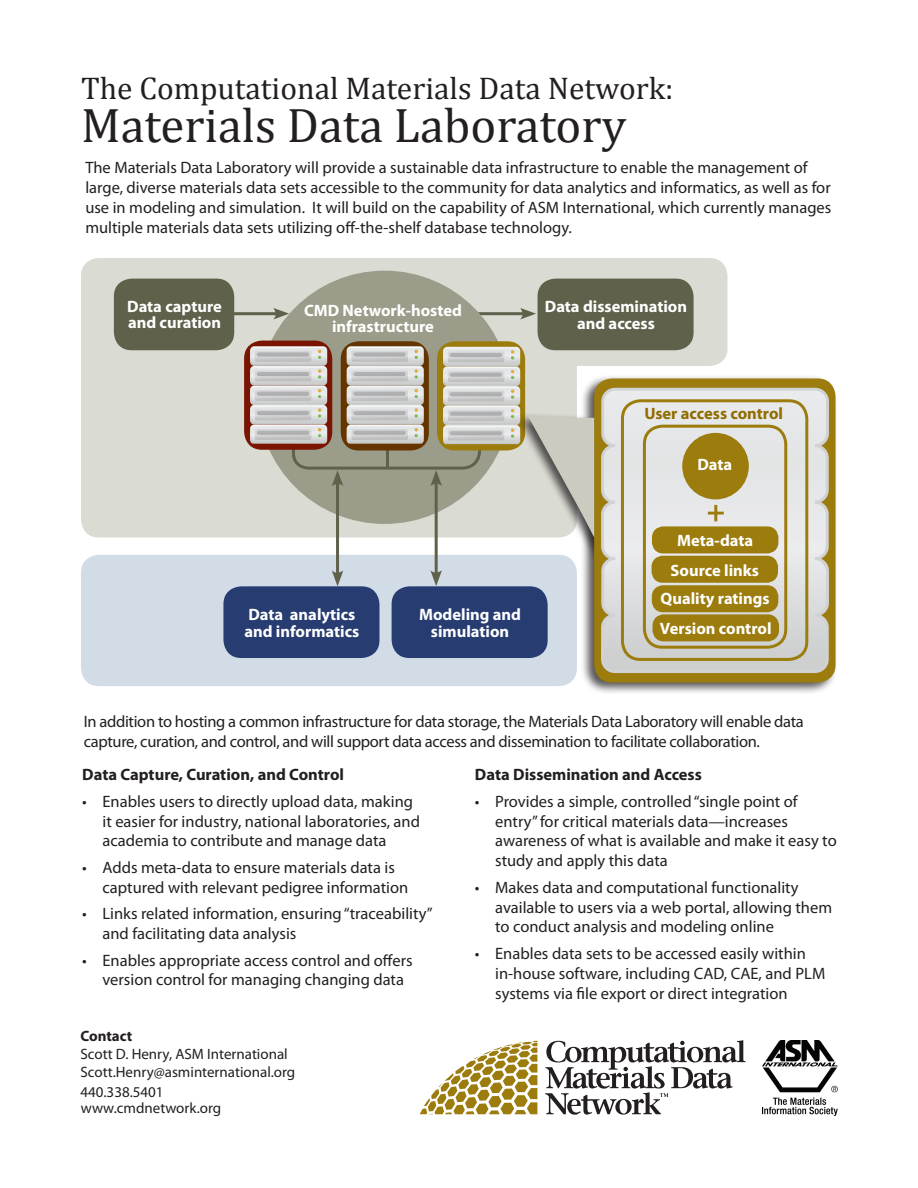
<style>
.page{position:relative;width:918px;height:1188px;background:#fff}
.page>*{position:absolute;margin:0;border:0;box-sizing:border-box;transform-origin:0 0}
.t1{font:48.75px "Cambria";color:#231f20}
.t2{font:31.5px "Cambria";color:#231f20}
.t3{font:16.5px/19.8px "Myriad Pro";color:#231f20}
.t4{font:16.5px/19.8px "Myriad Pro";letter-spacing:-.02em;color:#231f20}
.t5{font:700 16.5px/16.5px "Myriad Pro";color:#fff;text-align:center}
.t6{font:700 16.5px "Myriad Pro";color:#231f20}
.t7{font:700 16.5px "Myriad Pro";color:#906d00}
.t8{font:15px/18px "Myriad Pro";color:#231f20}
.t9{font:700 15px "Myriad Pro";color:#231f20}
</style>
<div class="page">
<div style="left:81px;top:258px;width:496px;height:280px;background:#dadbd3;border-radius:18px"></div>
<div style="left:81px;top:555px;width:496px;height:131px;background:#d2dce6;border-radius:18px"></div>
<div style="left:468px;top:258px;width:260px;height:108px;background:#dadbd3;border-radius:18px"></div>
<svg style="left:420px;top:1041px;width:117px;height:74px"></svg>
<svg style="left:545px;top:1040px;width:201px;height:75px"></svg>
<img style="left:762px;top:1041px;width:76px;height:75px">
<hr style="left:411px;top:312px;width:115px;height:3px;background:#60614b">
<svg style="left:520px;top:308px;width:16px;height:12px"></svg>
<div style="left:258px;top:271px;width:253px;height:253px;background:#9c9c8a;border-radius:50%"></div>
<div style="left:437px;top:341px;width:88px;height:109px;background:#9c7c0c;border-radius:18px"></div>
<div style="left:515px;top:412px;width:296px;height:208px;background:#231f20;opacity:.75"></div>
<svg style="left:528px;top:416px;width:53px;height:193px"></svg>
<div style="left:244px;top:341px;width:88px;height:109px;background:#791500;border-radius:18px"></div>
<div style="left:341px;top:341px;width:88px;height:109px;background:#653500;border-radius:18px"></div>
<div style="left:581px;top:374px;width:258px;height:321px;background:#231f20;opacity:.75"></div>
<div style="left:594px;top:378px;width:242px;height:305px;background:#9c7c0c;border-radius:18px"></div>
<svg style="left:575px;top:418px;width:19px;height:120px;background:#c1c2b7"></svg>
<hr style="left:122px;top:312px;width:157px;height:3px;background:#60614b">
<svg style="left:273px;top:308px;width:16px;height:12px"></svg>
<hr style="left:336px;top:481px;width:3px;height:95px;background:#60614b">
<svg style="left:332px;top:570px;width:11px;height:16px"></svg>
<hr style="left:435px;top:480px;width:3px;height:96px;background:#60614b">
<svg style="left:430px;top:570px;width:12px;height:16px"></svg>
<svg style="left:250px;top:346px;width:270px;height:140px"></svg>
<svg style="left:601px;top:388px;width:228px;height:285px;background:#dededc"></svg>
<div style="left:114px;top:279px;width:120px;height:71px;background:#60614b;border-radius:18px"></div>
<div style="left:538px;top:279px;width:156px;height:71px;background:#60614b;border-radius:18px"></div>
<div style="left:223px;top:586px;width:156px;height:72px;background:#273d72;border-radius:18px"></div>
<div style="left:392px;top:586px;width:156px;height:72px;background:#273d72;border-radius:18px"></div>
<div style="left:643px;top:425px;width:144px;height:224px;border:3px solid #9c7c0c;border-radius:18px"></div>
<div style="left:682px;top:433px;width:67px;height:66px;background:#9c7c0c;border-radius:50%"></div>
<svg style="left:708px;top:505px;width:16px;height:16px"></svg>
<div style="left:656px;top:589px;width:119px;height:20px;background:#9c7c0c;border-radius:8px"></div>
<div style="left:652px;top:585px;width:126px;height:27px;border:8px solid #9c7c0c;border-radius:8px"></div>
<div style="left:656px;top:618px;width:119px;height:20px;background:#9c7c0c;border-radius:8px"></div>
<div style="left:653px;top:614px;width:126px;height:27px;border:8px solid #9c7c0c;border-radius:8px"></div>
<div style="left:655px;top:560px;width:119px;height:19px;background:#9c7c0c;border-radius:8px"></div>
<div style="left:652px;top:556px;width:126px;height:27px;border:8px solid #9c7c0c;border-radius:8px"></div>
<div style="left:656px;top:530px;width:119px;height:20px;background:#9c7c0c;border-radius:8px"></div>
<div style="left:652px;top:526px;width:126px;height:27px;border:8px solid #9c7c0c;border-radius:8px"></div>
<div style="left:621px;top:399px;width:187px;height:262px;border:3px solid #9c7c0c;border-radius:18px"></div>
<h2 class="t2" style="left:81px;top:70px;width:594px">The Computational Materials Data Network:</h2>
<h1 class="t1" style="left:81px;top:97px;width:547px">Materials Data Laboratory</h1>
<p class="t3" style="left:85px;top:157px;width:748px">The Materials Data Laboratory will provide a sustainable data infrastructure to enable the management of large, diverse materials data sets accessible to the community for data analytics and informatics, as well as for use in modeling and simulation. It will build on the capability of ASM International, which currently manages multiple materials data sets utilizing off-the-shelf database technology.</p>
<p class="t5" style="left:127px;top:297px;width:96px;text-align:left">Data capture and curation</p>
<p class="t5" style="left:545px;top:298px;width:144px">Data dissemination and access</p>
<p class="t5" style="left:304px;top:301px;width:159px">CMD Network-hosted infrastructure</p>
<p class="t7" style="left:644px;top:402px;width:140px">User access control</p>
<p class="t5" style="left:697px;top:455px;width:36px">Data</p>
<p class="t5" style="left:677px;top:532px;width:78px">Meta-data</p>
<p class="t5" style="left:244px;top:606px;width:116px;text-align:left">Data analytics and informatics</p>
<p class="t5" style="left:419px;top:606px;width:104px">Modeling and simulation</p>
<p class="t5" style="left:671px;top:561px;width:90px">Source links</p>
<p class="t5" style="left:661px;top:589px;width:111px">Quality ratings</p>
<p class="t5" style="left:660px;top:620px;width:113px">Version control</p>
<p class="t4" style="left:84px;top:712px;width:722px">In addition to hosting a common infrastructure for data storage, the Materials Data Laboratory will enable data capture, curation, and control, and will support data access and dissemination to facilitate collaboration.</p>
<p class="t6" style="left:82px;top:764px;width:263px">Data Capture, Curation, and Control</p>
<p class="t3" style="left:103px;top:791px;width:319px;text-indent:-20px">• Enables users to directly upload data, making it easier for industry, national laboratories, and academia to contribute and manage data</p>
<p class="t3" style="left:103px;top:857px;width:307px;text-indent:-20px">• Adds meta-data to ensure materials data is captured with relevant pedigree information</p>
<p class="t3" style="left:103px;top:904px;width:332px;text-indent:-20px">• Links related information, ensuring “traceability” and facilitating data analysis</p>
<p class="t3" style="left:103px;top:950px;width:312px;text-indent:-20px">• Enables appropriate access control and offers version control for managing changing data</p>
<p class="t6" style="left:475px;top:764px;width:229px">Data Dissemination and Access</p>
<p class="t3" style="left:495px;top:791px;width:343px;text-indent:-20px">• Provides a simple, controlled “single point of entry” for critical materials data—increases awareness of what is available and make it easy to study and apply this data</p>
<p class="t3" style="left:495px;top:877px;width:338px;text-indent:-20px">• Makes data and computational functionality available to users via a web portal, allowing them to conduct analysis and modeling online</p>
<p class="t3" style="left:495px;top:943px;width:332px;text-indent:-20px">• Enables data sets to be accessed easily within in-house software, including CAD, CAE, and PLM systems via file export or direct integration</p>
<p class="t9" style="left:80px;top:1026px;width:53px">Contact</p>
<p class="t8" style="left:80px;top:1045px;width:216px">Scott D. Henry, ASM International<br>Scott.Henry@asminternational.org</p>
<p class="t8" style="left:80px;top:1083px;width:142px;line-height:16.5px">440.338.5401 www.cmdnetwork.org</p>
</div>
